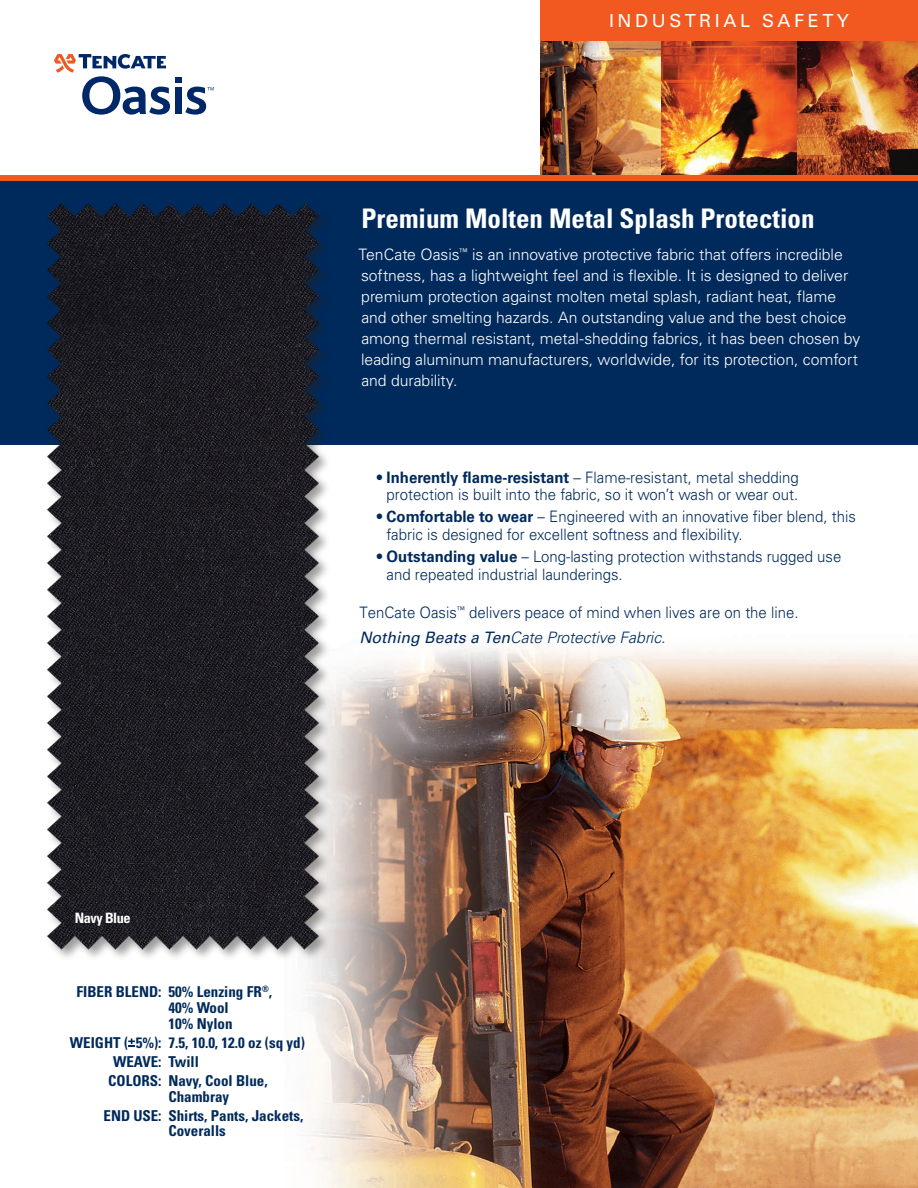
<style>
.page{position:relative;width:918px;height:1188px;background:#fff}
.page>*{position:absolute;margin:0;border:0;box-sizing:border-box;transform-origin:0 0}
.Front_Main_Head_Rev{font:700 condensed 27px "Univers";color:#fff}
.Catagory-heading{font:18px "Univers";letter-spacing:.2em;color:#fff}
.Front_Main_Rev_Text{font:300 15.75px/21px "Univers";letter-spacing:-.005em;color:#fff}
.Front_Bullets_-_Blue{font:300 15.75px/17.2px "Univers";color:#002a5c;scale:.95 1}
.Front_Main_Rev_Text-2{font:italic 300 15.75px "Univers";letter-spacing:-.015em;color:#002a5c}
.Fiber_Specs{font:700 condensed 15px/15.8px "Univers";color:#002a5c}
.t1{font:700 condensed 14.25px "Univers";letter-spacing:-.03em;color:#fff}
.s1{font-weight:700}
.s2{font-weight:400}
</style>
<div class="page">
<img style="left:302px;top:646px;width:616px;height:542px">
<img style="left:796px;top:41px;width:122px;height:135px">
<img style="left:540px;top:41px;width:122px;height:135px">
<img style="left:662px;top:41px;width:134px;height:135px">
<div style="left:540px;top:0;width:378px;height:41px;background:#f15921"></div>
<div style="left:0;top:181px;width:918px;height:264px;background:#002a5c"></div>
<div style="left:0;top:176px;width:918px;height:5px;background:#f15921"></div>
<div style="left:44px;top:201px;width:286px;height:759px;background:#231f20;opacity:.45"></div>
<img style="left:44px;top:202px;width:281px;height:755px">
<svg style="left:128px;top:1038px;width:7px;height:9px"></svg>
<svg style="left:54px;top:54px;width:160px;height:61px"></svg>
<p class="Catagory-heading" style="left:609px;top:10px;width:241px">INDUSTRIAL SAFETY</p>
<p class="Front_Main_Head_Rev" style="left:362px;top:202px;width:455px">Premium Molten Metal Splash Protection</p>
<p class="Front_Main_Rev_Text" style="left:359px;top:244px;width:503px">TenCate Oasis<sup>™</sup> is an innovative protective fabric that offers incredible softness, has a lightweight feel and is flexible. It is designed to deliver premium protection against molten metal splash, radiant heat, flame and other smelting hazards. An outstanding value and the best choice among thermal resistant, metal-shedding fabrics, it has been chosen by leading aluminum manufacturers, worldwide, for its protection, comfort and durability.</p>
<p class="Front_Bullets_-_Blue" style="left:376px;top:468px;width:447px;text-align:right">• <span class="s1">Inherently flame-resistant</span> – Flame-resistant, metal shedding protection is built into the fabric, so it won’t wash or wear out.</p>
<p class="Front_Bullets_-_Blue" style="left:387px;top:508px;width:496px;text-indent:-11px">• <span class="s1">Comfortable to wear</span> – Engineered with an innovative fiber blend, this fabric is designed for excellent softness and flexibility.</p>
<p class="Front_Bullets_-_Blue" style="left:387px;top:548px;width:480px;text-indent:-11px">• <span class="s1">Outstanding value</span> – Long-lasting protection withstands rugged use and repeated industrial launderings.</p>
<p class="Front_Bullets_-_Blue" style="left:360px;top:604px;width:464px">TenCate Oasis<sup>™</sup> delivers peace of mind when lives are on the line.</p>
<p class="Front_Main_Rev_Text-2" style="left:360px;top:628px;width:307px"><span class="s2">Nothing Beats a Ten</span>Cate Protective Fabric.</p>
<p class="t1" style="left:75px;top:909px;width:57px">Navy Blue</p>
<p class="Fiber_Specs" style="left:168px;top:984px;width:105px;text-indent:-92px">fiber blen d: 50% Lenzing FR<sup>®</sup>,<br>40% Wool<br>10% Nylon</p>
<p class="Fiber_Specs" style="left:70px;top:1035px;width:237px">WEI GHT ( 5%): 7.5, 10.0, 12.0 oz (sq yd)</p>
<p class="Fiber_Specs" style="left:113px;top:1054px;width:87px">WEAVE: Twill</p>
<p class="Fiber_Specs" style="left:168px;top:1073px;width:101px;text-indent:-60px">COLORS: Navy, Cool Blue,<br>Chambray</p>
<p class="Fiber_Specs" style="left:27px;top:1107px;width:43px">E</p>
<p class="Fiber_Specs" style="left:168px;top:1107px;width:136px;text-indent:-57px">ND USE: Shirts, Pants, Jackets,<br>Coveralls</p>
</div>
